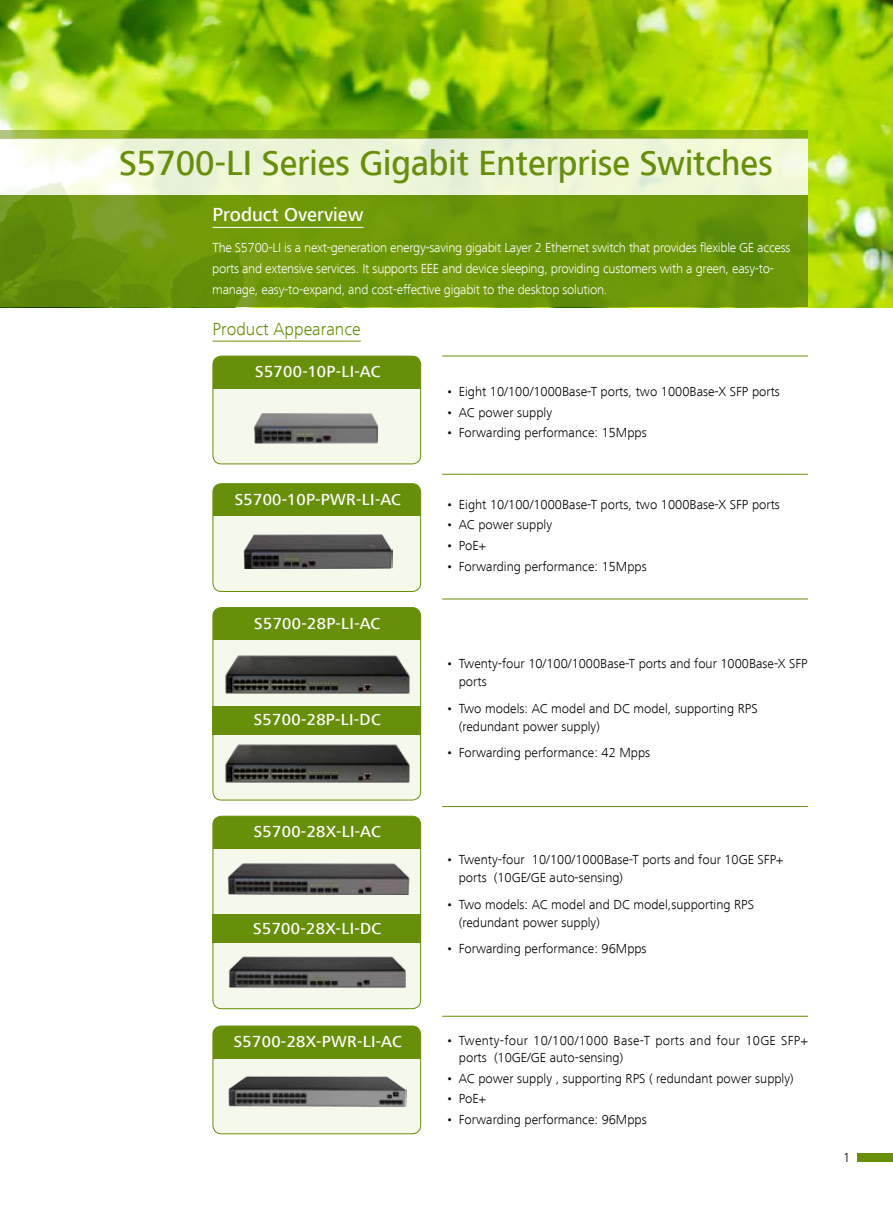
<style>
.page{position:relative;width:893px;height:1212px;background:#fff}
.page>*{position:absolute;margin:0;border:0;box-sizing:border-box;transform-origin:0 0}
.t1{font:500 36px "Frutiger Next LT";color:#678f0a;scale:.96 1}
.t2{font:500 19.5px "Frutiger Next LT";color:#fff}
.t3{font:300 18px "Frutiger Next LT";color:#678f0a}
.t4{font:500 16.5px "Frutiger Next LT";letter-spacing:.02em;color:#fff}
.t5{font:300 13.5px/18px "Frutiger Next LT";color:#000}
.t6{font:300 13.5px/21px "Frutiger Next LT";letter-spacing:-.02em;color:#fff}
.t7{font:300 13.5px/16.5px "Frutiger Next LT";letter-spacing:.02em;color:#000}
</style>
<div class="page">
<img style="left:0;top:0;width:893px;height:307px">
<div style="left:213px;top:608px;width:208px;height:192px;background:#f5f9ec;border-radius:9px"></div>
<div style="left:213px;top:608px;width:208px;height:32px;background:#678f0a"></div>
<div style="left:213px;top:607px;width:208px;height:193px;border:1px solid #678f0a;border-radius:9px"></div>
<div style="left:213px;top:816px;width:208px;height:193px;background:#f5f9ec;border-radius:9px"></div>
<div style="left:213px;top:816px;width:208px;height:33px;background:#678f0a"></div>
<div style="left:213px;top:816px;width:208px;height:193px;border:1px solid #678f0a;border-radius:9px"></div>
<div style="left:213px;top:356px;width:208px;height:108px;background:#f5f9ec;border-radius:9px"></div>
<div style="left:213px;top:356px;width:208px;height:33px;background:#678f0a"></div>
<div style="left:213px;top:356px;width:208px;height:108px;border:1px solid #678f0a;border-radius:9px"></div>
<div style="left:213px;top:484px;width:208px;height:107px;background:#f5f9ec;border-radius:9px"></div>
<div style="left:213px;top:484px;width:208px;height:32px;background:#678f0a"></div>
<div style="left:213px;top:483px;width:208px;height:109px;border:1px solid #678f0a;border-radius:9px"></div>
<div style="left:213px;top:1026px;width:208px;height:108px;background:#f5f9ec;border-radius:9px"></div>
<div style="left:213px;top:1026px;width:208px;height:32px;background:#678f0a"></div>
<div style="left:213px;top:1026px;width:208px;height:108px;border:1px solid #678f0a;border-radius:9px"></div>
<svg style="left:0;top:195px;width:808px;height:112px;background:#6c950a"></svg>
<svg style="left:0;top:139px;width:808px;height:56px;background:#eff6dc"></svg>
<svg style="left:0;top:130px;width:808px;height:9px;background:#80ac16"></svg>
<hr style="left:213px;top:227px;width:150px;height:1px;background:#fff">
<hr style="left:213px;top:341px;width:148px;height:1px;background:#678f0a">
<hr style="left:442px;top:474px;width:366px;height:1px;background:#678f0a">
<hr style="left:442px;top:599px;width:366px;height:1px;background:#678f0a">
<hr style="left:442px;top:806px;width:366px;height:1px;background:#678f0a">
<hr style="left:442px;top:1016px;width:366px;height:1px;background:#678f0a">
<hr style="left:442px;top:356px;width:366px;height:1px;background:#678f0a">
<img style="left:225px;top:655px;width:185px;height:39px">
<img style="left:225px;top:744px;width:185px;height:39px">
<div style="left:213px;top:706px;width:208px;height:28px;background:#678f0a"></div>
<div style="left:213px;top:914px;width:208px;height:29px;background:#678f0a"></div>
<img style="left:227px;top:863px;width:183px;height:31px">
<img style="left:229px;top:956px;width:177px;height:32px">
<img style="left:228px;top:1076px;width:178px;height:31px">
<img style="left:254px;top:413px;width:124px;height:31px">
<img style="left:243px;top:534px;width:149px;height:34px">
<div style="left:857px;top:1153px;width:36px;height:8px;background:#678f0a"></div>
<h1 class="t1" style="left:119px;top:142px;width:682px">S5700-LI Series Gigabit Enterprise Switches</h1>
<h2 class="t2" style="left:213px;top:204px;width:152px">Product Overview</h2>
<p class="t6" style="left:212px;top:237px;width:580px">The S5700-LI is a next-generation energy-saving gigabit Layer 2 Ethernet switch that provides flexible GE access ports and extensive services. It supports EEE and device sleeping, providing customers with a green, easy-to&shy;manage, easy-to-expand, and cost-effective gigabit to the desktop solution.</p>
<h3 class="t3" style="left:213px;top:319px;width:150px">Product Appearance</h3>
<p class="t4" style="left:255px;top:362px;width:127px">S5700-10P-LI-AC</p>
<p class="t4" style="left:235px;top:490px;width:168px">S5700-10P-PWR-LI-AC</p>
<p class="t4" style="left:254px;top:614px;width:128px">S5700-28P-LI-AC</p>
<p class="t4" style="left:254px;top:710px;width:129px">S5700-28P-LI-DC</p>
<p class="t4" style="left:254px;top:822px;width:129px">S5700-28X-LI-AC</p>
<p class="t4" style="left:253px;top:919px;width:130px">S5700-28X-LI-DC</p>
<p class="t4" style="left:234px;top:1032px;width:170px">S5700-28X-PWR-LI-AC</p>
<p class="t5" style="left:446px;top:382px;width:335px">• Eight 10/100/1000Base-T ports, two 1000Base-X SFP ports</p>
<p class="t5" style="left:446px;top:403px;width:107px">• AC power supply</p>
<p class="t5" style="left:446px;top:424px;width:202px">• Forwarding performance: 15Mpps</p>
<p class="t5" style="left:446px;top:495px;width:335px">• Eight 10/100/1000Base-T ports, two 1000Base-X SFP ports</p>
<p class="t5" style="left:446px;top:516px;width:107px">• AC power supply</p>
<p class="t5" style="left:446px;top:537px;width:41px">• PoE+</p>
<p class="t5" style="left:446px;top:557px;width:202px">• Forwarding performance: 15Mpps</p>
<p class="t5" style="left:459px;top:655px;width:350px;text-indent:-13px">• Twenty-four 10/100/1000Base-T ports and four 1000Base-X SFP ports</p>
<p class="t5" style="left:459px;top:699px;width:300px;text-indent:-13px">• Two models: AC model and DC model, supporting RPS (redundant power supply)</p>
<p class="t5" style="left:446px;top:744px;width:206px">• Forwarding performance: 42 Mpps</p>
<p class="t5" style="left:459px;top:851px;width:326px;text-indent:-13px">• Twenty-four 10/100/1000Base-T ports and four 10GE SFP+ ports (10GE/GE auto-sensing)</p>
<p class="t5" style="left:459px;top:895px;width:297px;text-indent:-13px">• Two models: AC model and DC model,supporting RPS (redundant power supply)</p>
<p class="t5" style="left:446px;top:940px;width:202px">• Forwarding performance: 96Mpps</p>
<p class="t7" style="left:459px;top:1033px;width:350px;text-indent:-13px">• Twenty-four 10/100/1000 Base-T ports and four 10GE SFP+ ports (10GE/GE auto-sensing)</p>
<p class="t5" style="left:446px;top:1069px;width:349px">• AC power supply , supporting RPS ( redundant power supply)</p>
<p class="t5" style="left:446px;top:1090px;width:41px">• PoE+</p>
<p class="t5" style="left:446px;top:1111px;width:202px">• Forwarding performance: 96Mpps</p>
<p class="t5" style="left:843px;top:1148px;width:9px">1</p>
</div>
